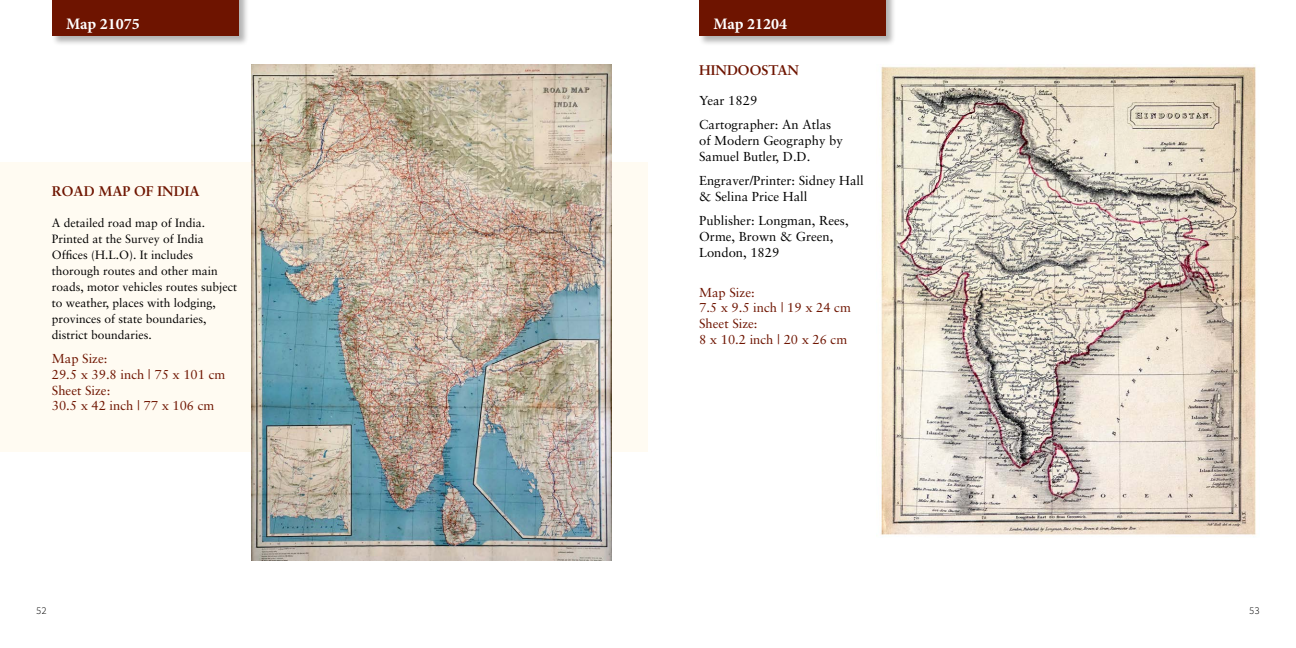
<style>
.page{position:relative;width:1296px;height:648px;background:#fff}
.page>*{position:absolute;margin:0;border:0;box-sizing:border-box;transform-origin:0 0}
.t1{font:700 16px "Minion Pro";color:#fff}
.t2{font:700 14px "Sabon";color:#6e1400}
.t3{font:13px/15.6px "Sabon";color:#000}
.t4{font:13px/15.6px "Sabon";color:#6e1400}
.t5{font:12px/16px "Sabon";color:#000}
.t6{font:300 9px "British Council Sans";color:#000}
</style>
<div class="page">
<div style="left:51px;top:0;width:198px;height:47px;background:#000;opacity:.3"></div>
<div style="left:52px;top:0;width:187px;height:36px;background:#6e1400"></div>
<div style="left:0;top:162px;width:648px;height:290px;background:#fffbf2"></div>
<img style="left:251px;top:64px;width:361px;height:496px">
<img style="left:880px;top:64px;width:376px;height:471px">
<div style="left:699px;top:0;width:198px;height:47px;background:#000;opacity:.3"></div>
<div style="left:699px;top:0;width:187px;height:36px;background:#6e1400"></div>
<h1 class="t1" style="left:66px;top:13px;width:75px">Map 21075</h1>
<h1 class="t1" style="left:714px;top:13px;width:75px">Map 21204</h1>
<p class="t2" style="left:52px;top:183px;width:149px">ROAD MAP OF INDIA</p>
<p class="t5" style="left:52px;top:214px;width:187px">A detailed road map of India.<br>Printed at the Survey of India<br>Offices (H.L.O). It includes thorough routes and other main roads, motor vehicles routes subject to weather, places with lodging, provinces of state boundaries, district boundaries.</p>
<p class="t4" style="left:52px;top:351px;width:175px">Map Size:<br>29.5 x 39.8 inch | 75 x 101 cm<br>Sheet Size:<br>30.5 x 42 inch | 77 x 106 cm</p>
<p class="t2" style="left:699px;top:61px;width:102px">HINDOOSTAN</p>
<p class="t3" style="left:699px;top:88px;width:134px;line-height:24.6px">Year 1829<br>Cartographer: An Atlas</p>
<p class="t3" style="left:699px;top:133px;width:145px">of Modern Geography by<br>Samuel Butler, D.D.</p>
<p class="t3" style="left:699px;top:173px;width:166px">Engraver/Printer: Sidney Hall &amp; Selina Price Hall</p>
<p class="t3" style="left:699px;top:213px;width:151px">Publisher: Longman, Rees,<br>Orme, Brown &amp; Green,<br>London, 1829</p>
<p class="t4" style="left:699px;top:284px;width:153px">Map Size:<br>7.5 x 9.5 inch | 19 x 24 cm<br>Sheet Size:<br>8 x 10.2 inch | 20 x 26 cm</p>
<p class="t6" style="left:36px;top:606px;width:12px">52</p>
<p class="t6" style="left:1249px;top:606px;width:12px">53</p>
</div>
